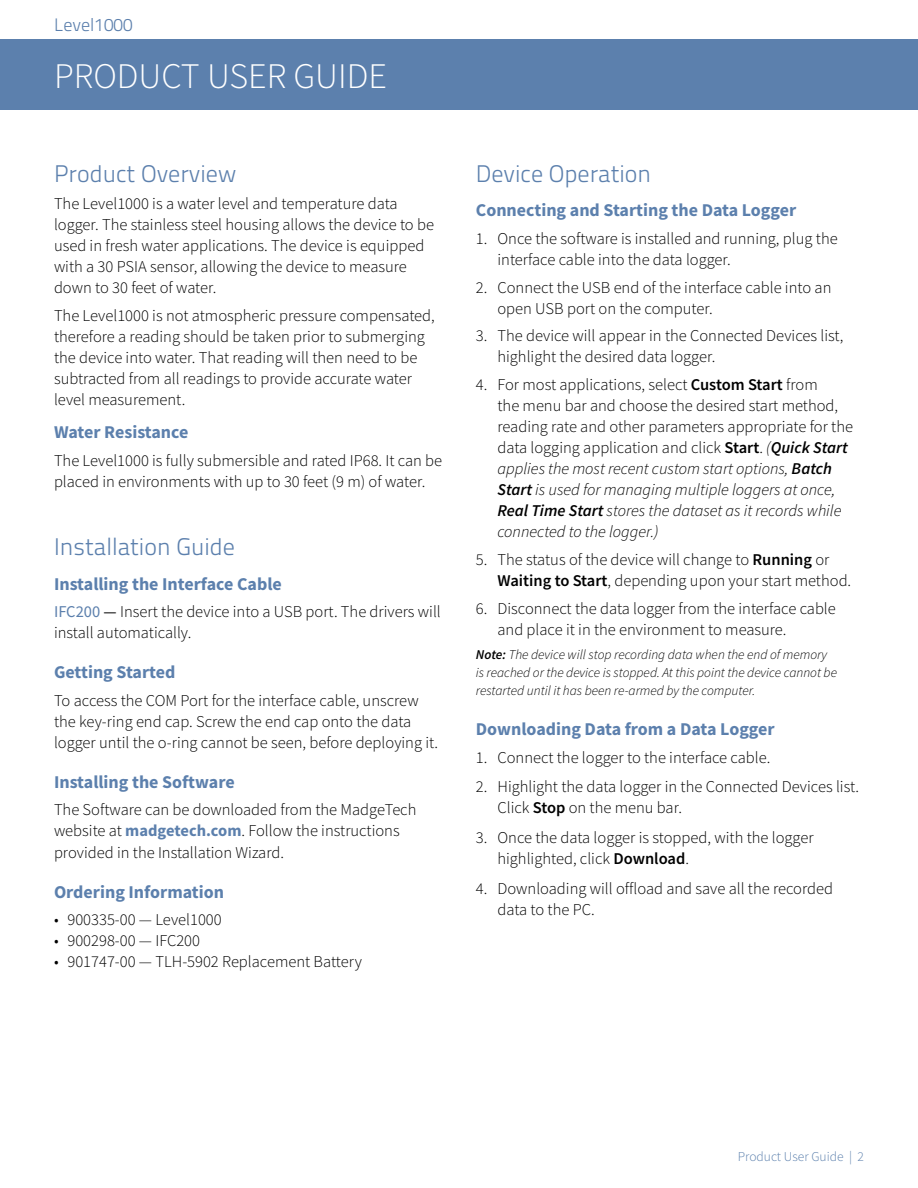
<style>
.page{position:relative;width:918px;height:1188px;background:#fff}
.page>*{position:absolute;margin:0;border:0;box-sizing:border-box;transform-origin:0 0}
.t1{font:300 36px "Source Sans Pro";color:#fff}
.t2{font:300 24px "Titillium Text 22 L";color:#5c80ad}
.t3{font:700 18px "Source Sans Pro";color:#5c80ad}
.t4{font:300 18px "Titillium Text 22 L";color:#5c80ad}
.t5{font:300 16.5px/21px "Source Sans Pro";color:#000}
.t6{font:italic 300 13.5px/18px "Source Sans Pro";color:#000}
.t7{font:300 13.5px "Source Sans Pro";color:#5c80ad}
.s1{font-weight:400;color:#5c80ad}
.s2{font-weight:400}
.s3{font-weight:700;color:#5c80ad}
.s4{font-weight:600}
.s5{font-style:italic}
.s6{font-weight:600;font-style:italic}
</style>
<div class="page">
<div style="left:0;top:39px;width:918px;height:71px;background:#5c80ad"></div>
<p class="t4" style="left:54px;top:11px;width:80px">Level1000</p>
<h1 class="t1" style="left:54px;top:54px;width:335px">PRODUCT USER GUIDE</h1>
<h2 class="t2" style="left:54px;top:156px;width:184px">Product Overview</h2>
<p class="t5" style="left:54px;top:193px;width:382px">The Level1000 is a water level and temperature data logger. The stainless steel housing allows the device to be used in fresh water applications. The device is equipped with a 30 PSIA sensor, allowing the device to measure down to 30 feet of water.</p>
<p class="t5" style="left:54px;top:305px;width:382px">The Level1000 is not atmospheric pressure compensated, therefore a reading should be taken prior to submerging the device into water. That reading will then need to be subtracted from all readings to provide accurate water level measurement.</p>
<p class="t3" style="left:54px;top:420px;width:136px">Water Resistance</p>
<p class="t5" style="left:54px;top:450px;width:390px">The Level1000 is fully submersible and rated IP68. It can be placed in environments with up to 30 feet (9 m) of water.</p>
<h2 class="t2" style="left:54px;top:529px;width:183px">Installation Guide</h2>
<p class="t3" style="left:54px;top:571px;width:229px">Installing the Interface Cable</p>
<p class="t5" style="left:54px;top:601px;width:388px"><span class="s1">IFC200</span> <span class="s2">—</span> Insert the device into a USB port. The drivers will install automatically.</p>
<p class="t3" style="left:54px;top:660px;width:123px">Getting Started</p>
<p class="t5" style="left:54px;top:690px;width:386px">To access the COM Port for the interface cable, unscrew the key-ring end cap. Screw the end cap onto the data logger until the o-ring cannot be seen, before deploying it.</p>
<p class="t3" style="left:54px;top:769px;width:182px">Installing the Software</p>
<p class="t5" style="left:54px;top:799px;width:364px">The Software can be downloaded from the MadgeTech website at <span class="s3">madgetech.com</span>. Follow the instructions provided in the Installation Wizard.</p>
<p class="t3" style="left:54px;top:880px;width:172px">Ordering Information</p>
<p class="t5" style="left:54px;top:909px;width:169px">• 900335-00 — Level1000</p>
<p class="t5" style="left:54px;top:930px;width:148px">• 900298-00 — IFC200</p>
<p class="t5" style="left:54px;top:951px;width:309px">• 901747-00 — TLH-5902 Replacement Battery</p>
<h2 class="t2" style="left:476px;top:156px;width:177px">Device Operation</h2>
<p class="t3" style="left:476px;top:198px;width:322px">Connecting and Starting the Data Logger</p>
<p class="t5" style="left:497px;top:228px;width:342px;text-indent:-22px">1. Once the software is installed and running, plug the interface cable into the data logger.</p>
<p class="t5" style="left:497px;top:277px;width:336px;text-indent:-22px">2. Connect the USB end of the interface cable into an open USB port on the computer.</p>
<p class="t5" style="left:497px;top:325px;width:348px;text-indent:-22px">3. The device will appear in the Connected Devices list, highlight the desired data logger.</p>
<p class="t5" style="left:497px;top:374px;width:357px;text-indent:-22px">4. For most applications, select <span class="s4">Custom Start</span> from<br>the menu bar and choose the desired start method, reading rate and other parameters appropriate for the data logging application and click <span class="s4">Start</span>. <span class="s5">(</span><span class="s6">Quick Start </span><span class="s5">applies the most recent custom start options,</span> <span class="s6">Batch Start</span> <span class="s5">is used for managing multiple loggers at once, </span><span class="s6">Real Time Start</span> <span class="s5">stores the dataset as it records while connected to the logger.)</span></p>
<p class="t5" style="left:497px;top:549px;width:355px;text-indent:-22px">5. The status of the device will change to <span class="s4">Running</span> or<br><span class="s4">Waiting to Start</span>, depending upon your start method.</p>
<p class="t5" style="left:497px;top:598px;width:340px;text-indent:-22px">6. Disconnect the data logger from the interface cable and place it in the environment to measure.</p>
<p class="t6" style="left:476px;top:646px;width:363px"><span class="s4">Note:</span> The device will stop recording data when the end of memory is reached or the device is stopped. At this point the device cannot be restarted until it has been re-armed by the computer.</p>
<p class="t3" style="left:476px;top:717px;width:300px">Downloading Data from a Data Logger</p>
<p class="t5" style="left:476px;top:747px;width:296px">1. Connect the logger to the interface cable.</p>
<p class="t5" style="left:497px;top:777px;width:363px;text-indent:-22px">2. Highlight the data logger in the Connected Devices list.<br>Click <span class="s4">Stop</span> on the menu bar.</p>
<p class="t5" style="left:497px;top:827px;width:318px;text-indent:-22px">3. Once the data logger is stopped, with the logger highlighted, click <span class="s4">Download</span>.</p>
<p class="t5" style="left:497px;top:878px;width:337px;text-indent:-22px">4. Downloading will offload and save all the recorded data to the PC.</p>
<p class="t7" style="left:738px;top:1148px;width:128px">Product User Guide | 2</p>
</div>
